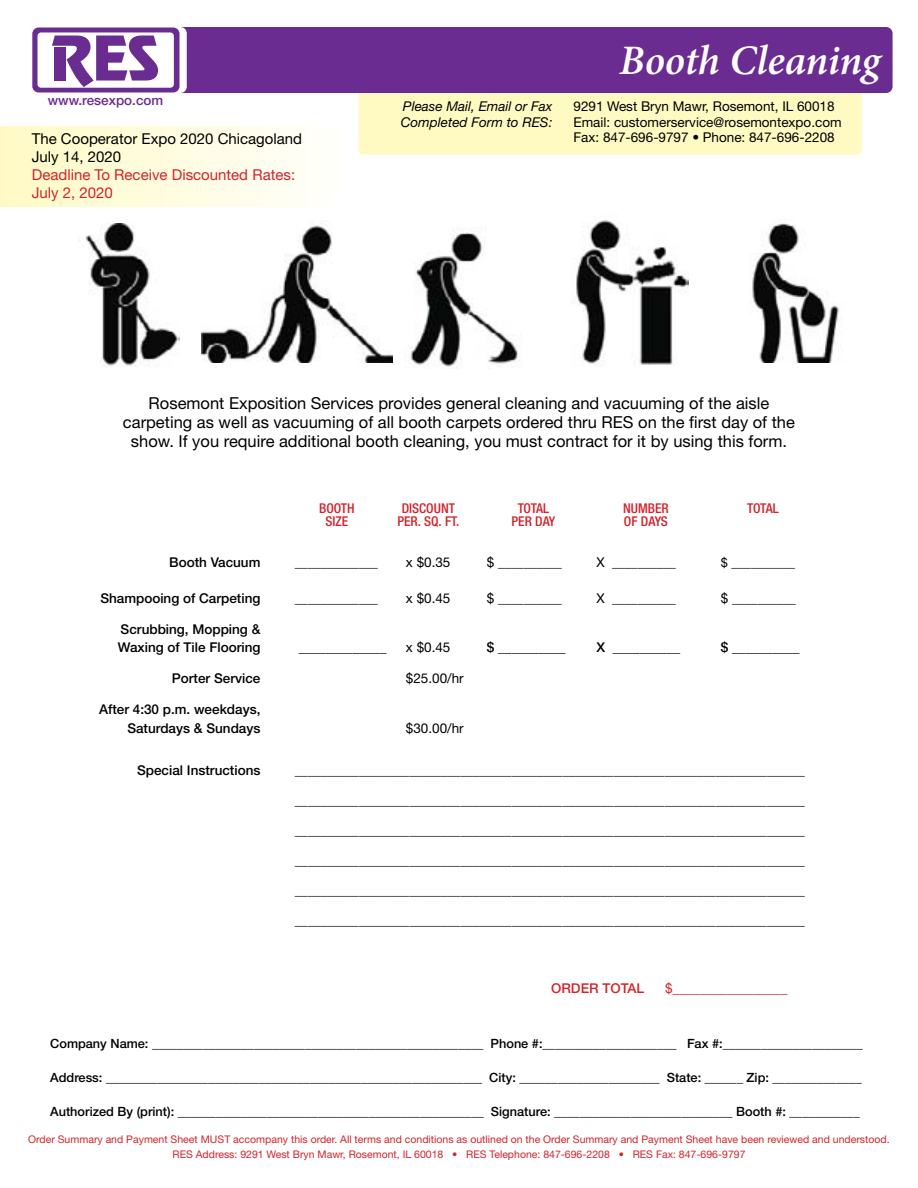
<style>
.page{position:relative;width:918px;height:1188px;background:#fff}
.page>*{position:absolute;margin:0;border:0;box-sizing:border-box;transform-origin:0 0}
.t1{font:italic 600 42px "Minion Pro";letter-spacing:-.005em;color:#fff}
.t2{font:16.5px/18.8px "Helvetica Neue LT Std";color:#000;text-align:center}
.t3{font:15px/18px "Helvetica Neue LT Std";color:#000}
.t4{font:15px/18px "Helvetica Neue LT Std";color:#d2232a}
.t5{font:500 13.5px/18.8px "Helvetica Neue LT Std";color:#000}
.t6{font:13.5px/15.6px "Helvetica Neue LT Std";color:#000}
.t7{font:500 condensed 13.5px "Helvetica Neue LT Std";color:#d2232a}
.t8{font:italic 13.5px/15.6px "Helvetica Neue LT Std";color:#000}
.t9{font:500 13.5px "Helvetica Neue LT Std";color:#d2232a}
.t10{font:500 13.5px "Helvetica Neue LT Std";color:#6a2c91}
.t11{font:12.75px "Helvetica Neue LT Std";color:#000}
.t12{font:500 12.75px "Helvetica Neue LT Std";color:#000}
.t13{font:10.5px/15.3px "Helvetica Neue LT Std";color:#d2232a;text-align:center}
.s1{font-weight:400;font-size:13.5px}
.s2{font-weight:400}
</style>
<div class="page">
<img style="left:410px;top:230px;width:108px;height:137px">
<img style="left:201px;top:225px;width:192px;height:138px">
<img style="left:752px;top:223px;width:87px;height:140px">
<img style="left:572px;top:220px;width:117px;height:146px">
<img style="left:79px;top:224px;width:100px;height:143px">
<div style="left:359px;top:67px;width:503px;height:87px;background:#fffac2;border-radius:5px"></div>
<div style="left:0;top:127px;width:342px;height:79px;background:linear-gradient(to right,#fffac4,#fffffc)"></div>
<svg style="left:32px;top:28px;width:148px;height:64px"></svg>
<div style="left:54px;top:47px;width:12px;height:34px;background:#6a2c91"></div>
<div style="left:181px;top:27px;width:712px;height:66px;background:#6a2c91"></div>
<p class="t10" style="left:48px;top:92px;width:117px">www.resexpo.com</p>
<p class="t3" style="left:32px;top:130px;width:272px">The Cooperator Expo 2020 Chicagoland<br>July 14, 2020</p>
<p class="t4" style="left:32px;top:166px;width:265px">Deadline To Receive Discounted Rates:<br>July 2, 2020</p>
<p class="t8" style="left:401px;top:98px;width:153px">Please Mail, Email or Fax<br>Completed Form to RES:</p>
<h1 class="t1" style="left:619px;top:31px;width:263px">Booth Cleaning</h1>
<p class="t6" style="left:574px;top:98px;width:270px">9291 West Bryn Mawr, Rosemont, IL 60018<br>Email: customerservice@rosemontexpo.com<br>Fax: 847-696-9797 • Phone: 847-696-2208</p>
<p class="t2" style="left:123px;top:394px;width:674px">Rosemont Exposition Services provides general cleaning and vacuuming of the aisle carpeting as well as vacuuming of all booth carpets ordered thru RES on the first day of the show. If you require additional booth cleaning, you must contract for it by using this form.</p>
<p class="t5" style="left:169px;top:553px;width:93px">Booth Vacuum</p>
<p class="t7" style="left:319px;top:500px;width:37px">BOOTH</p>
<p class="t7" style="left:402px;top:500px;width:55px">DISCOUNT</p>
<p class="t7" style="left:518px;top:500px;width:33px">TOTAL</p>
<p class="t7" style="left:623px;top:500px;width:47px">NUMBER</p>
<p class="t7" style="left:747px;top:500px;width:33px">TOTAL</p>
<p class="t7" style="left:326px;top:513px;width:24px">SIZE</p>
<p class="t7" style="left:397px;top:513px;width:64px">PER. SQ. FT.</p>
<p class="t7" style="left:511px;top:513px;width:45px">PER DAY</p>
<p class="t7" style="left:624px;top:513px;width:46px">OF DAYS</p>
<p class="t12" style="left:295px;top:555px;width:84px">_____________</p>
<p class="t6" style="left:406px;top:554px;width:46px">x $0.35</p>
<p class="t12" style="left:487px;top:555px;width:77px"><span class="s1">$</span> __________</p>
<p class="t12" style="left:596px;top:555px;width:81px"><span class="s1">X</span> __________</p>
<p class="t12" style="left:721px;top:555px;width:76px"><span class="s2">$</span> __________</p>
<p class="t5" style="left:100px;top:589px;width:162px">Shampooing of Carpeting</p>
<p class="t12" style="left:295px;top:591px;width:84px">_____________</p>
<p class="t6" style="left:406px;top:590px;width:46px">x $0.45</p>
<p class="t12" style="left:487px;top:591px;width:77px"><span class="s1">$</span> __________</p>
<p class="t12" style="left:596px;top:591px;width:81px"><span class="s1">X</span> __________</p>
<p class="t12" style="left:721px;top:591px;width:77px"><span class="s1">$</span> __________</p>
<p class="t5" style="left:118px;top:619px;width:144px">Scrubbing, Mopping &amp;<br>Waxing of Tile Flooring</p>
<p class="t5" style="left:299px;top:638px;width:89px">_____________</p>
<p class="t6" style="left:406px;top:640px;width:46px">x $0.45</p>
<p class="t5" style="left:487px;top:638px;width:80px">$ __________</p>
<p class="t5" style="left:596px;top:638px;width:85px">X __________</p>
<p class="t5" style="left:721px;top:638px;width:80px">$ __________</p>
<p class="t5" style="left:172px;top:669px;width:90px">Porter Service</p>
<p class="t6" style="left:406px;top:670px;width:59px">$25.00/hr</p>
<p class="t5" style="left:99px;top:700px;width:163px;text-align:right">After 4:30 p.m. weekdays,<br>Saturdays &amp; Sundays</p>
<p class="t6" style="left:406px;top:720px;width:59px">$30.00/hr</p>
<p class="t5" style="left:137px;top:760px;width:125px">Special Instructions</p>
<p class="t11" style="left:295px;top:762px;width:512px">________________________________________________________________________________</p>
<p class="t11" style="left:295px;top:792px;width:512px">________________________________________________________________________________</p>
<p class="t11" style="left:295px;top:822px;width:512px">________________________________________________________________________________</p>
<p class="t11" style="left:295px;top:852px;width:512px">________________________________________________________________________________</p>
<p class="t11" style="left:295px;top:882px;width:512px">________________________________________________________________________________</p>
<p class="t11" style="left:295px;top:912px;width:512px">________________________________________________________________________________</p>
<p class="t9" style="left:551px;top:980px;width:95px">ORDER TOTAL</p>
<p class="t9" style="left:665px;top:980px;width:124px"><span class="s2">$</span>_________________</p>
<p class="t12" style="left:50px;top:1036px;width:814px">Company Name: ____________________________________________________ Phone #:_____________________ Fax #:______________________</p>
<p class="t12" style="left:50px;top:1070px;width:813px">Address: ___________________________________________________________ City: ______________________ State: ______ Zip: ______________</p>
<p class="t12" style="left:50px;top:1103px;width:811px">Authorized By (print): ________________________________________________ Signature: ____________________________ Booth #: ___________</p>
<p class="t13" style="left:28px;top:1131px;width:863px">Order Summary and Payment Sheet MUST accompany this order. All terms and conditions as outlined on the Order Summary and Payment Sheet have been reviewed and understood.<br>RES Address: 9291 West Bryn Mawr, Rosemont, IL 60018 • RES Telephone: 847-696-2208 • RES Fax: 847-696-9797</p>
</div>
